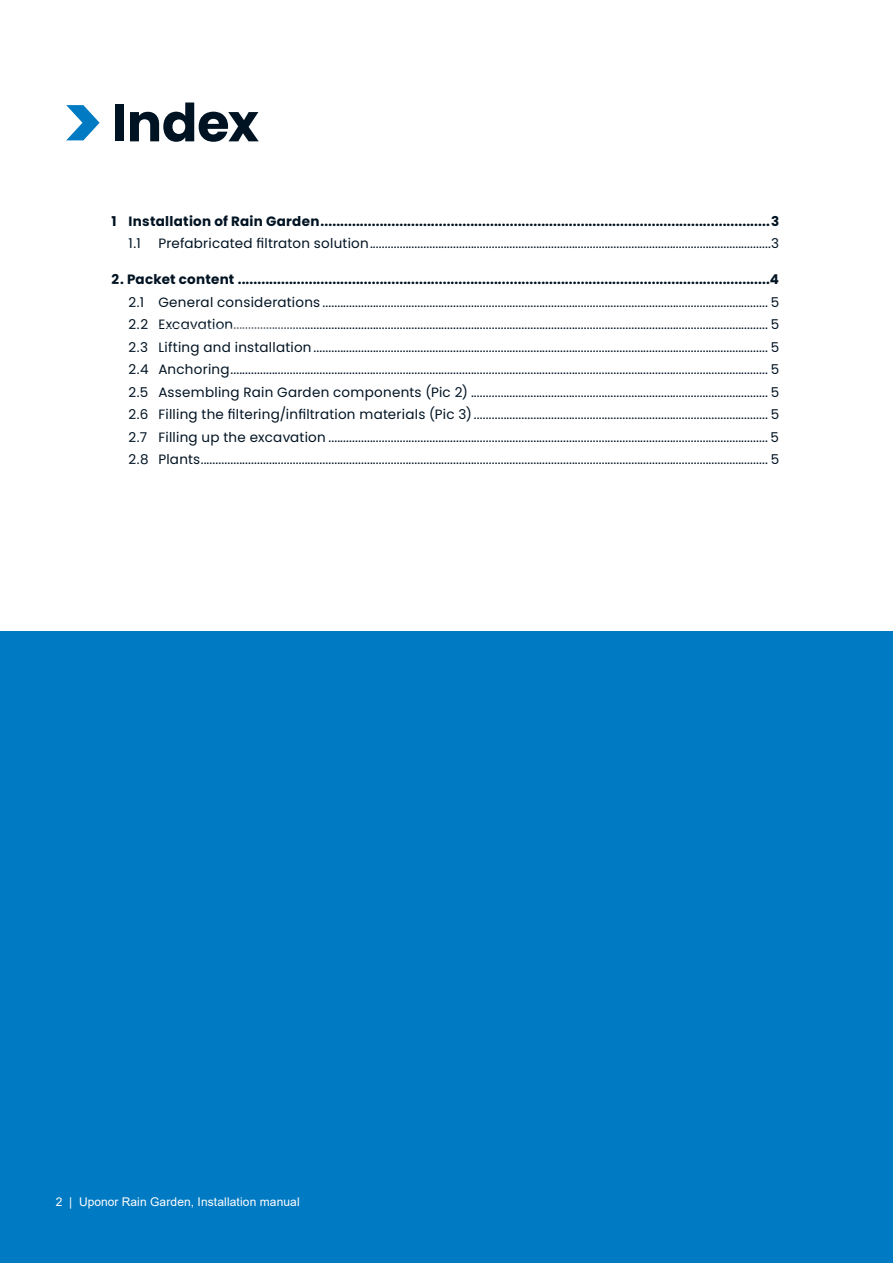
<style>
.page{position:relative;width:893px;height:1263px;background:#fff}
.page>*{position:absolute;margin:0;border:0;box-sizing:border-box;transform-origin:0 0}
.t1{font:700 52.5px "Poppins";letter-spacing:-.005em;color:#001322}
.t2{font:13.5px/22.5px "Poppins";letter-spacing:.015em;color:#001322;text-align:justify}
.t3{font:700 13.5px "Poppins";letter-spacing:.02em;color:#001322}
.t4{font:12px "Arial";letter-spacing:.01em;color:#fff}
</style>
<div class="page">
<div style="left:0;top:631px;width:893px;height:632px;background:#007ac2"></div>
<svg style="left:66px;top:105px;width:34px;height:35px"></svg>
<h1 class="t1" style="left:111px;top:93px;width:149px">Index</h1>
<p class="t3" style="left:112px;top:213px;width:669px">1 Installation of Rain Garden..................................................................................................................3</p>
<p class="t2" style="left:129px;top:232px;width:14px">1.1</p>
<p class="t2" style="left:158px;top:232px;width:622px">Prefabricated filtraton solution.......................................................................................................................................3</p>
<p class="t3" style="left:112px;top:272px;width:669px">2. Packet content .......................................................................................................................................4</p>
<p class="t2" style="left:129px;top:291px;width:652px">2.1 General considerations ...................................................................................................................................................... 5<br>2.2 Excavation.................................................................................................................................................................................... 5<br>2.3 Lifting and installation......................................................................................................................................................... 5<br>2.4 Anchoring..................................................................................................................................................................................... 5<br>2.5 Assembling Rain Garden components (Pic 2) .................................................................................................... 5<br>2.6 Filling the filtering/infiltration materials (Pic 3) ................................................................................................... 5<br>2.7 Filling up the excavation .................................................................................................................................................... 5<br>2.8 Plants............................................................................................................................................................................................... 5</p>
<p class="t4" style="left:56px;top:1193px;width:245px">2 | Uponor Rain Garden, Installation manual</p>
</div>
